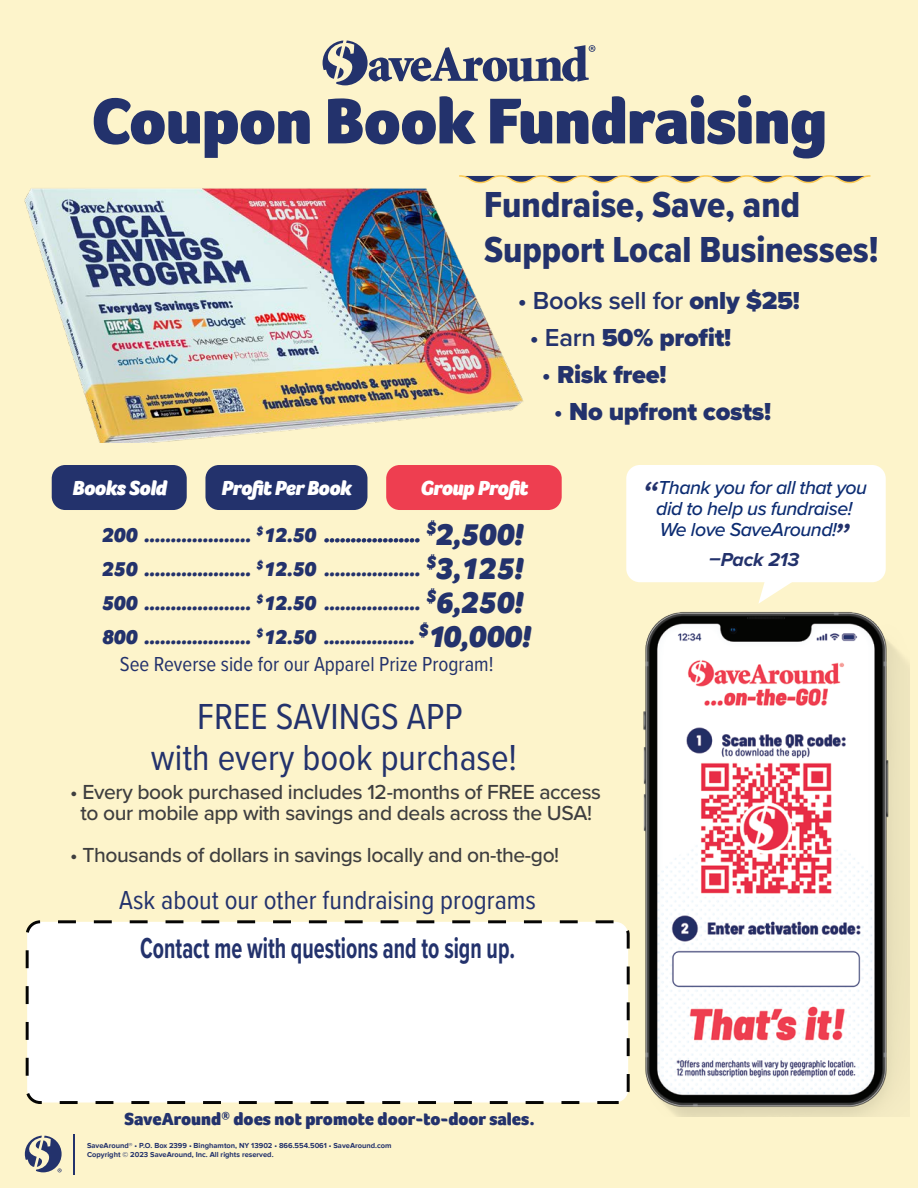
<style>
.page{position:relative;width:918px;height:1188px;background:#fff}
.page>*{position:absolute;margin:0;border:0;box-sizing:border-box;transform-origin:0 0}
.t1{font:900 66.45px "Foco";letter-spacing:-.01em;color:#23326c}
.t2{font:37.5px/45px "Proxima Nova Cond Extrabld";color:#23326c}
.t3{font:37.5px/40.5px "Proxima Nova Cond";color:#23326c;text-align:center}
.t4{font:italic 900 31.5px "Foco";color:#23326c}
.t5{font:700 30px "Proxima Nova Cond";color:#23326c;scale:.76 1}
.t6{font:27px "Proxima Nova Cond";color:#23326c}
.t7{font:900 25.5px "Proxima Nova";letter-spacing:-.01em;color:#23326c}
.t8{font:600 25.5px "Proxima Nova";letter-spacing:-.01em;color:#23326c}
.t9{font:500 21.15px/21.1px "Proxima Nova";letter-spacing:-.02em;color:#3e3e3f;text-align:center}
.t10{font:italic 900 21px "Foco";letter-spacing:-.025em;color:#23326c}
.t11{font:21px "Proxima Nova Cond";color:#23326c}
.t12{font:italic 900 21px "Foco";letter-spacing:-.025em;color:#fff}
.t13{font:italic 500 19.5px/21px "Proxima Nova";letter-spacing:-.025em;color:#0c2c72;text-align:center}
.t14{font:italic 700 19.5px "Proxima Nova";letter-spacing:-.01em;color:#23326c}
.t15{font:italic 900 18.3px "Foco";color:#23326c}
.t16{font:900 18px "Foco";color:#23326c}
.t17{font:italic 900 12.3px "Foco";color:#23326c}
.t18{font:700 7.5px/9px "Proxima Nova";color:#23326c}
.s1{font-weight:900}
.s2{font-weight:600}
.s3{font-size:31.5px}
.s4{font-size:39px;color:#23326c}
</style>
<div class="page">
<div style="left:1px;top:0;width:917px;height:1188px;background:#fdf4cb"></div>
<svg style="left:323px;top:40px;width:272px;height:45px"></svg>
<div style="left:626px;top:465px;width:260px;height:117px;background:#fff;border-radius:14px"></div>
<div style="left:52px;top:465px;width:135px;height:45px;background:#23326c;border-radius:14px"></div>
<div style="left:205px;top:465px;width:162px;height:45px;background:#23326c;border-radius:14px"></div>
<div style="left:386px;top:465px;width:176px;height:45px;background:#ee3e50;border-radius:14px"></div>
<svg style="left:528px;top:175px;width:343px;height:9px"></svg>
<svg style="left:25px;top:1136px;width:37px;height:36px"></svg>
<hr style="left:74px;top:1134px;width:1px;height:40px;background:#23326c">
<div style="left:25px;top:920px;width:591px;height:184px;background:#fff"></div>
<img style="left:616px;top:576px;width:294px;height:541px">
<img style="left:24px;top:175px;width:504px;height:267px">
<h1 class="t1" style="left:92px;top:77px;width:737px">Coupon Book Fundraising</h1>
<h2 class="t2" style="left:484px;top:182px;width:396px">Fundraise, Save, and<br>Support Local Businesses!</h2>
<p class="t8" style="left:518px;top:281px;width:284px">• Books sell for <span class="s1">only $25!</span></p>
<p class="t7" style="left:530px;top:318px;width:203px"><span class="s2">• Earn</span> 50% profit!</p>
<p class="t7" style="left:542px;top:355px;width:126px"><span class="s2">•</span> Risk free!</p>
<p class="t7" style="left:554px;top:393px;width:219px"><span class="s2">•</span> No upfront costs!</p>
<p class="t12" style="left:72px;top:474px;width:96px">Books Sold</p>
<p class="t12" style="left:221px;top:474px;width:132px">Profit Per Book</p>
<p class="t12" style="left:420px;top:474px;width:109px">Group Profit</p>
<p class="t10" style="left:101px;top:521px;width:320px">200 .................... <sup>$</sup>12.50 ..................</p>
<h3 class="t4" style="left:426px;top:513px;width:98px"><sup>$</sup>2,500!</h3>
<p class="t10" style="left:101px;top:555px;width:423px">250 .................... <sup>$</sup>12.50 .................. <span class="s3">3,125!</span></p>
<p class="t15" style="left:426px;top:550px;width:12px">$</p>
<p class="t10" style="left:101px;top:589px;width:423px">500 .................... 12.50 .................. <sup>$</sup><span class="s3">6,250!</span></p>
<p class="t17" style="left:256px;top:590px;width:9px">$</p>
<p class="t10" style="left:101px;top:623px;width:431px">800 .................... <sup>$</sup>12.50 ................. <span class="s3">10,000!</span></p>
<p class="t15" style="left:418px;top:618px;width:12px">$</p>
<p class="t11" style="left:120px;top:649px;width:375px">See Reverse side for our Apparel Prize Program!</p>
<h2 class="t3" style="left:151px;top:695px;width:368px">FREE SAVINGS APP<br>with every book purchase!</h2>
<p class="t9" style="left:70px;top:780px;width:532px">• Every book purchased includes 12-months of FREE access to our mobile app with savings and deals across the USA!</p>
<p class="t9" style="left:70px;top:843px;width:491px">• Thousands of dollars in savings locally and on-the-go!</p>
<p class="t6" style="left:119px;top:880px;width:418px">Ask about our other fundraising programs</p>
<h3 class="t5" style="left:140px;top:926px;width:495px">Contact me with questions and to sign up.</h3>
<p class="t13" style="left:642px;top:477px;width:227px"><span class="s4">“</span>Thank you for all that you did to help us fundraise!<br>We love SaveAround!<span class="s4">”</span></p>
<p class="t14" style="left:709px;top:545px;width:91px">–Pack 213</p>
<p class="t16" style="left:124px;top:1107px;width:412px">SaveAround<sup>®</sup> does not promote door-to-door sales.</p>
<p class="t18" style="left:87px;top:1141px;width:306px">SaveAround® • P.O. Box 2399 • Binghamton, NY 13902 • 866.554.5061 • SaveAround.com<br>Copyright © 2023 SaveAround, Inc. All rights reserved.</p>
</div>
